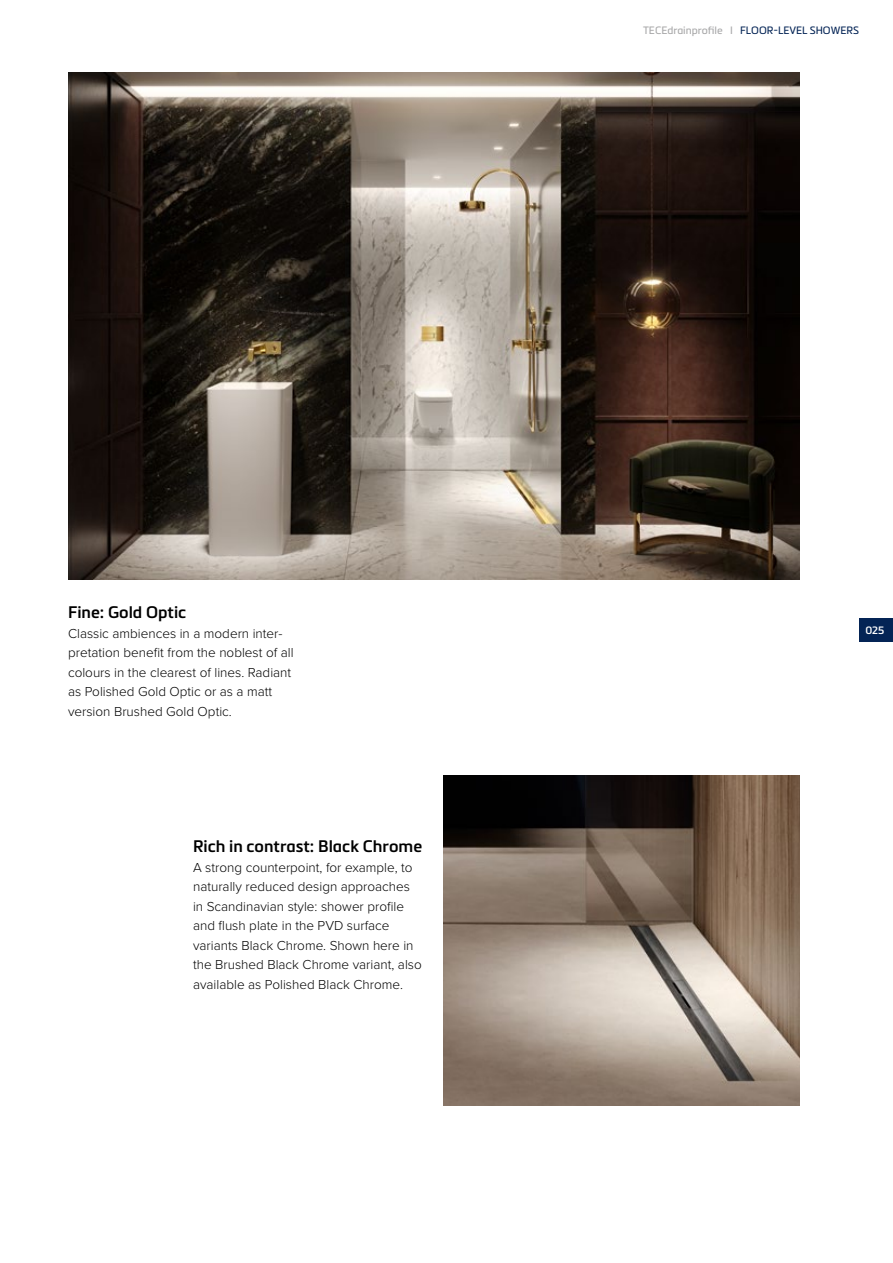
<style>
.page{position:relative;width:893px;height:1263px;background:#fff}
.page>*{position:absolute;margin:0;border:0;box-sizing:border-box;transform-origin:0 0}
.t1{font:600 16.5px "Metronic Pro";color:#000}
.t2{font:300 13.5px/19.5px "Proxima Nova";color:#000}
.t3{font:10.5px "Metronic Pro";color:#042455}
.t4{font:600 10.5px "Metronic Pro";color:#fff}
.s1{color:#a7a7a8}
</style>
<div class="page">
<img style="left:68px;top:72px;width:731px;height:507px">
<img style="left:443px;top:775px;width:356px;height:331px">
<div style="left:859px;top:618px;width:34px;height:24px;background:#042455"></div>
<p class="t3" style="left:643px;top:23px;width:217px"><span class="s1">TECEdrainprofile I</span> FLOOR-LEVEL SHOWERS</p>
<p class="t1" style="left:68px;top:602px;width:120px">Fine: Gold Optic</p>
<p class="t2" style="left:68px;top:623px;width:227px">Classic ambiences in a modern inter&shy;pretation benefit from the noblest of all colours in the clearest of lines. Radiant as Polished Gold Optic or as a matt version Brushed Gold Optic.</p>
<p class="t1" style="left:193px;top:836px;width:231px">Rich in contrast: Black Chrome</p>
<p class="t2" style="left:193px;top:857px;width:230px">A strong counterpoint, for example, to naturally reduced design approaches in Scandinavian style: shower profile and flush plate in the PVD surface variants Black Chrome. Shown here in the Brushed Black Chrome variant, also available as Polished Black Chrome.</p>
<p class="t4" style="left:865px;top:624px;width:20px">025</p>
</div>
